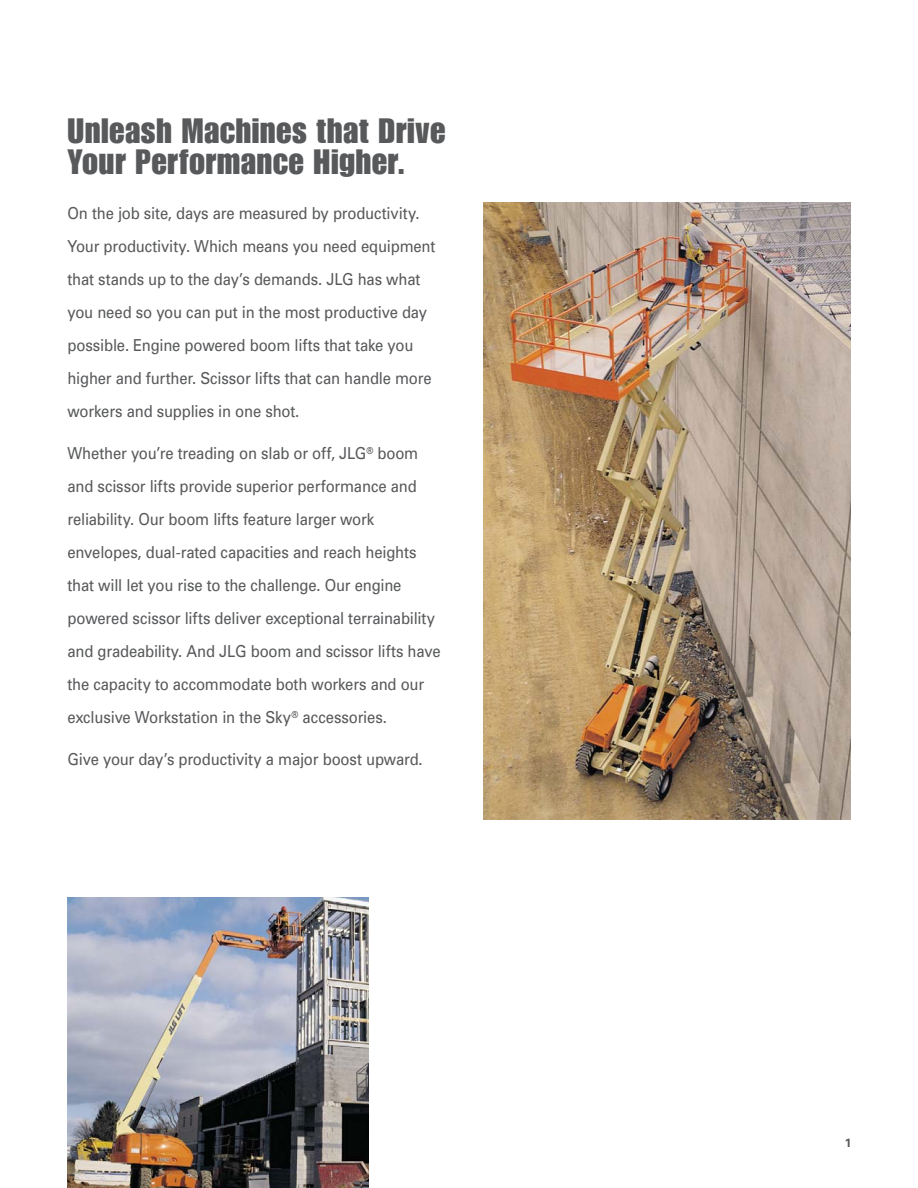
<style>
.page{position:relative;width:918px;height:1188px;background:#fff}
.page>*{position:absolute;margin:0;border:0;box-sizing:border-box;transform-origin:0 0}
.t1{font:34.5px/31.5px "JLG Impact Standard";letter-spacing:.015em;color:#58595b}
.t2{font:16.5px/33px "Univers";letter-spacing:-.015em;color:#58595b;scale:.9 1}
.t3{font:700 12px "Univers";color:#58595b}
</style>
<div class="page">
<img style="left:484px;top:202px;width:366px;height:618px">
<img style="left:68px;top:898px;width:300px;height:290px">
<h1 class="t1" style="left:68px;top:117px;width:379px">Unleash Machines that Drive<br>Your Performance Higher.</h1>
<p class="t2" style="left:68px;top:199px;width:410px">On the job site, days are measured by productivity.<br>Your productivity. Which means you need equipment that stands up to the day’s demands. JLG has what you need so you can put in the most productive day possible. Engine powered boom lifts that take you higher and further. Scissor lifts that can handle more workers and supplies in one shot.</p>
<p class="t2" style="left:67px;top:439px;width:416px">Whether you’re treading on slab or off, JLG<sup>®</sup> boom and scissor lifts provide superior performance and reliability. Our boom lifts feature larger work envelopes, dual-rated capacities and reach heights that will let you rise to the challenge. Our engine powered scissor lifts deliver exceptional terrainability and gradeability. And JLG boom and scissor lifts have the capacity to accommodate both workers and our exclusive Workstation in the Sky<sup>®</sup> accessories.</p>
<p class="t2" style="left:68px;top:745px;width:396px">Give your day’s productivity a major boost upward.</p>
<p class="t3" style="left:845px;top:1139px;width:8px">1</p>
</div>
